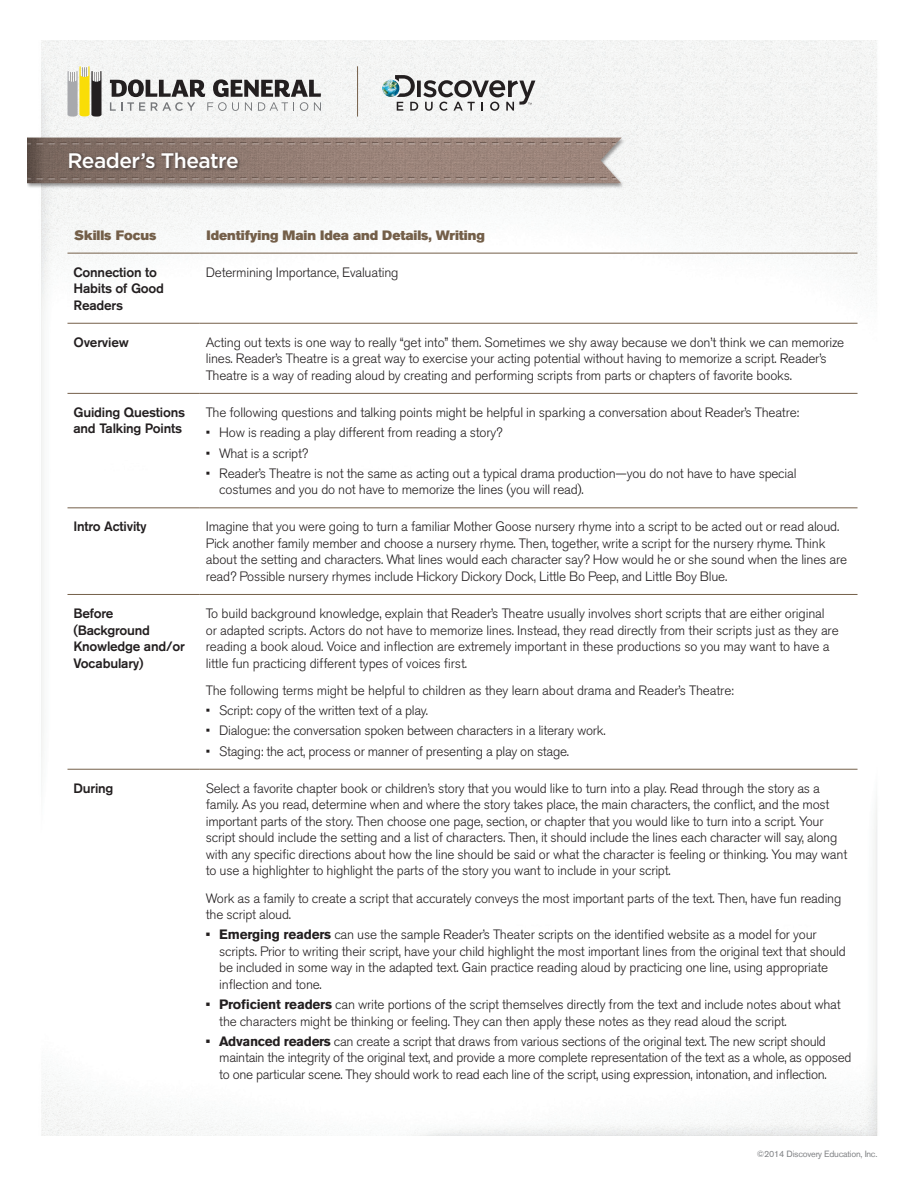
<style>
.page{position:relative;width:918px;height:1188px;background:#fff}
.page>*{position:absolute;margin:0;border:0;box-sizing:border-box;transform-origin:0 0}
.t1{font:500 21px "Gotham";letter-spacing:-.025em;color:#fff}
.t2{font:300 13.5px/16.5px "Akzidenz Grotesk BE";letter-spacing:-.015em;color:#231f20}
.t3{font:500 13.5px/16.5px "Akzidenz Grotesk BE";letter-spacing:-.015em;color:#231f20}
.t4{font:13.5px "Akzidenz Grotesk BE Super";letter-spacing:-.005em;color:#745f49}
.t5{font:9px "Akzidenz Grotesk BE";letter-spacing:-.025em;color:#808285}
.s1{font-weight:700}
</style>
<div class="page">
<img style="left:27px;top:40px;width:851px;height:1095px">
<svg style="left:110px;top:79px;width:211px;height:32px"></svg>
<svg style="left:68px;top:66px;width:34px;height:51px"></svg>
<img style="left:382px;top:80px;width:17px;height:17px;border-radius:9px">
<svg style="left:395px;top:75px;width:140px;height:36px"></svg>
<hr style="left:357px;top:66px;width:1px;height:51px;background:#745f49">
<div style="left:68px;top:151px;width:174px;height:21px;background:#231f20;opacity:.35"></div>
<hr style="left:68px;top:253px;width:132px;height:1px;background:#745f49">
<hr style="left:200px;top:253px;width:658px;height:1px;background:#745f49">
<hr style="left:68px;top:323px;width:132px;height:1px;background:#745f49">
<hr style="left:200px;top:323px;width:658px;height:1px;background:#745f49">
<hr style="left:68px;top:393px;width:132px;height:1px;background:#745f49">
<hr style="left:200px;top:393px;width:658px;height:1px;background:#745f49">
<hr style="left:68px;top:507px;width:132px;height:1px;background:#745f49">
<hr style="left:200px;top:507px;width:658px;height:1px;background:#745f49">
<hr style="left:68px;top:594px;width:132px;height:1px;background:#745f49">
<hr style="left:200px;top:594px;width:658px;height:1px;background:#745f49">
<hr style="left:68px;top:769px;width:132px;height:1px;background:#745f49">
<hr style="left:200px;top:769px;width:658px;height:1px;background:#745f49">
<h1 class="t1" style="left:68px;top:147px;width:173px">Reader’s Theatre</h1>
<p class="t4" style="left:74px;top:227px;width:84px">Skills Focus</p>
<p class="t4" style="left:207px;top:227px;width:280px">Identifying Main Idea and Details, Writing</p>
<p class="t3" style="left:73px;top:263px;width:92px">Connection to<br>Habits of Good<br>Readers</p>
<p class="t2" style="left:206px;top:264px;width:194px">Determining Importance, Evaluating</p>
<p class="t3" style="left:73px;top:334px;width:57px">Overview</p>
<p class="t2" style="left:206px;top:334px;width:640px">Acting out texts is one way to really “get into” them. Sometimes we shy away because we don’t think we can memorize lines. Reader’s Theatre is a great way to exercise your acting potential without having to memorize a script. Reader’s<br>Theatre is a way of reading aloud by creating and performing scripts from parts or chapters of favorite books.</p>
<p class="t3" style="left:73px;top:404px;width:113px">Guiding Questions and Talking Points</p>
<p class="t2" style="left:206px;top:404px;width:595px">The following questions and talking points might be helpful in sparking a conversation about Reader’s Theatre:</p>
<p class="t2" style="left:206px;top:425px;width:298px">• How is reading a play different from reading a story?</p>
<p class="t2" style="left:206px;top:445px;width:104px">• What is a script?</p>
<p class="t2" style="left:219px;top:465px;width:579px;text-indent:-14px">• Reader’s Theatre is not the same as acting out a typical drama production—you do not have to have special costumes and you do not have to memorize the lines (you will read).</p>
<p class="t3" style="left:73px;top:518px;width:75px">Intro Activity</p>
<p class="t2" style="left:206px;top:519px;width:643px">Imagine that you were going to turn a familiar Mother Goose nursery rhyme into a script to be acted out or read aloud.<br>Pick another family member and choose a nursery rhyme. Then, together, write a script for the nursery rhyme. Think about the setting and characters. What lines would each character say? How would he or she sound when the lines are read? Possible nursery rhymes include Hickory Dickory Dock, Little Bo Peep, and Little Boy Blue.</p>
<p class="t3" style="left:73px;top:605px;width:113px">Before (Background<br>Knowledge and/or<br>Vocabulary)</p>
<p class="t2" style="left:206px;top:605px;width:634px">To build background knowledge, explain that Reader’s Theatre usually involves short scripts that are either original or adapted scripts. Actors do not have to memorize lines. Instead, they read directly from their scripts just as they are reading a book aloud. Voice and inflection are extremely important in these productions so you may want to have a little fun practicing different types of voices first.</p>
<p class="t2" style="left:206px;top:682px;width:530px">The following terms might be helpful to children as they learn about drama and Reader’s Theatre:</p>
<p class="t2" style="left:206px;top:702px;width:224px">• Script: copy of the written text of a play.</p>
<p class="t2" style="left:206px;top:723px;width:401px">• Dialogue: the conversation spoken between characters in a literary work.</p>
<p class="t2" style="left:206px;top:743px;width:365px">• Staging: the act, process or manner of presenting a play on stage.</p>
<p class="t3" style="left:73px;top:780px;width:42px">During</p>
<p class="t2" style="left:206px;top:780px;width:643px">Select a favorite chapter book or children’s story that you would like to turn into a play. Read through the story as a family. As you read, determine when and where the story takes place, the main characters, the conflict, and the most important parts of the story. Then choose one page, section, or chapter that you would like to turn into a script. Your script should include the setting and a list of characters. Then, it should include the lines each character will say, along with any specific directions about how the line should be said or what the character is feeling or thinking. You may want to use a highlighter to highlight the parts of the story you want to include in your script.</p>
<p class="t2" style="left:206px;top:890px;width:637px">Work as a family to create a script that accurately conveys the most important parts of the text. Then, have fun reading the script aloud.</p>
<p class="t2" style="left:219px;top:927px;width:628px;text-indent:-14px"><span class="s1">• Emerging readers</span> can use the sample Reader’s Theater scripts on the identified website as a model for your scripts. Prior to writing their script, have your child highlight the most important lines from the original text that should be included in some way in the adapted text. Gain practice reading aloud by practicing one line, using appropriate inflection and tone.</p>
<p class="t2" style="left:219px;top:996px;width:623px;text-indent:-14px"><span class="s1">• Proficient readers</span> can write portions of the script themselves directly from the text and include notes about what the characters might be thinking or feeling. They can then apply these notes as they read aloud the script.</p>
<p class="t2" style="left:219px;top:1033px;width:634px;text-indent:-14px"><span class="s1">• Advanced readers</span> can create a script that draws from various sections of the original text. The new script should maintain the integrity of the original text, and provide a more complete representation of the text as a whole, as opposed to one particular scene. They should work to read each line of the script, using expression, intonation, and inflection.</p>
<p class="t5" style="left:757px;top:1148px;width:122px">©2014 Discovery Education, Inc.</p>
</div>
